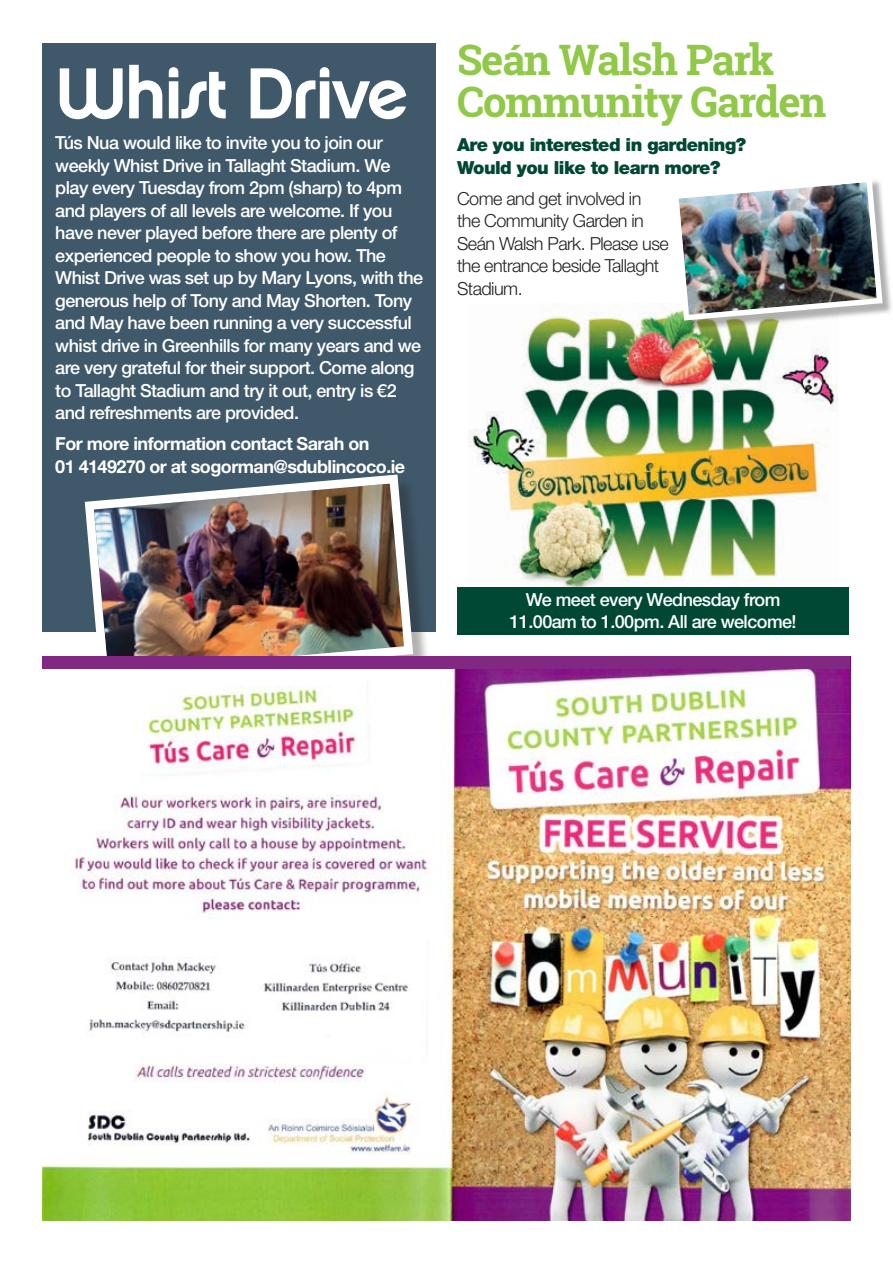
<style>
.page{position:relative;width:893px;height:1263px;background:#fff}
.page>*{position:absolute;margin:0;border:0;box-sizing:border-box;transform-origin:0 0}
.t1{font:72px "Chalet New York Nineteen Seventy";letter-spacing:-.03em;color:#fff}
.t2{font:700 42px/42px "Roboto Slab";letter-spacing:-.03em;color:#90c848}
.t3{font:500 18px/22.5px "Helvetica Neue LT Std";letter-spacing:-.03em;color:#fff}
.t4{font:300 18px/22.5px "Helvetica Neue LT Std";letter-spacing:-.03em;color:#231f20}
.t5{font:700 18px/22.5px "Helvetica Neue LT Std";letter-spacing:-.03em;color:#fff}
.t6{font:900 18px/22.5px "Helvetica Neue LT Std";letter-spacing:-.03em;color:#004833}
</style>
<div class="page">
<div style="left:43px;top:43px;width:393px;height:588px;background:#3f596b"></div>
<img style="left:469px;top:303px;width:369px;height:284px">
<div style="left:457px;top:587px;width:392px;height:47px;background:#004833"></div>
<div style="left:87px;top:477px;width:343px;height:222px;background:#231f20;opacity:.35"></div>
<img style="left:80px;top:474px;width:338px;height:183px">
<div style="left:675px;top:178px;width:218px;height:153px;background:#231f20;opacity:.35"></div>
<img style="left:670px;top:178px;width:215px;height:145px">
<img style="left:43px;top:669px;width:807px;height:551px">
<div style="left:43px;top:657px;width:807px;height:12px;background:#802882"></div>
<h1 class="t1" style="left:55px;top:50px;width:355px">Whist Drive</h1>
<p class="t3" style="left:55px;top:132px;width:369px">Tús Nua would like to invite you to join our weekly Whist Drive in Tallaght Stadium. We play every Tuesday from 2pm (sharp) to 4pm and players of all levels are welcome. If you have never played before there are plenty of experienced people to show you how. The Whist Drive was set up by Mary Lyons, with the generous help of Tony and May Shorten. Tony and May have been running a very successful whist drive in Greenhills for many years and we are very grateful for their support. Come along to Tallaght Stadium and try it out, entry is €2 and refreshments are provided.</p>
<p class="t5" style="left:55px;top:432px;width:352px">For more information contact Sarah on<br>01 4149270 or at sogorman@sdublincoco.ie</p>
<h2 class="t2" style="left:457px;top:38px;width:371px">Seán Walsh Park<br>Community Garden</h2>
<p class="t6" style="left:457px;top:133px;width:291px">Are you interested in gardening?<br>Would you like to learn more?</p>
<p class="t4" style="left:457px;top:186px;width:213px">Come and get involved in the Community Garden in<br>Seán Walsh Park. Please use the entrance beside Tallaght<br>Stadium.</p>
<p class="t3" style="left:509px;top:588px;width:289px;text-align:center">We meet every Wednesday from<br>11.00am to 1.00pm. All are welcome!</p>
</div>
